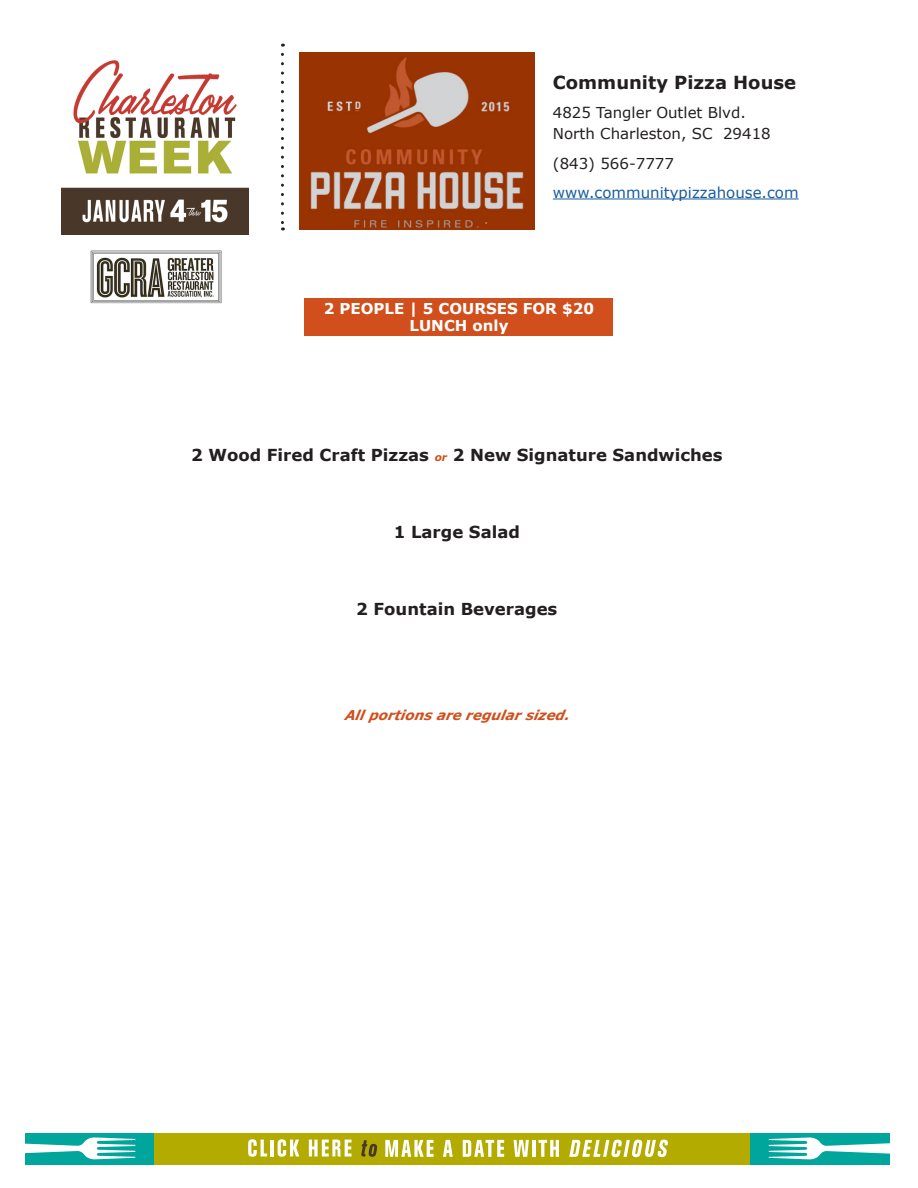
<style>
.page{position:relative;width:918px;height:1188px;background:#fff}
.page>*{position:absolute;margin:0;border:0;box-sizing:border-box;transform-origin:0 0}
.restaurant_name{font:700 18px "Verdana";color:#231f20}
.menu_item{font:700 16.5px "Verdana";color:#231f20}
.Address{font:15px "Verdana";color:#231f20}
.description{font:700 15px "Verdana";color:#fff}
.phone_url{font:15px "Verdana";color:#175d9e}
.phone_url-2{font:15px "Verdana";color:#231f20}
.description-2{font:italic 700 13.5px "Verdana";color:#d14f1c}
.s1{font-style:italic;font-size:10.5px;color:#d14f1c}
</style>
<div class="page">
<hr style="left:553px;top:199px;width:246px;height:1px;background:#175d9e">
<img style="left:299px;top:53px;width:236px;height:176px">
<svg style="left:281px;top:54px;width:3px;height:176px"></svg>
<div style="left:305px;top:298px;width:308px;height:38px;background:#d14f1c"></div>
<div style="left:26px;top:1133px;width:864px;height:31px;background:#00a69c"></div>
<svg style="left:25px;top:1137px;width:110px;height:23px"></svg>
<svg style="left:769px;top:1137px;width:121px;height:23px"></svg>
<div style="left:154px;top:1133px;width:596px;height:31px;background:#b3ab00"></div>
<svg style="left:385px;top:1140px;width:49px;height:17px"></svg>
<svg style="left:443px;top:1140px;width:10px;height:17px"></svg>
<svg style="left:463px;top:1140px;width:41px;height:17px"></svg>
<svg style="left:514px;top:1140px;width:15px;height:17px"></svg>
<hr style="left:532px;top:1140px;width:3px;height:17px;background:#fff">
<svg style="left:539px;top:1140px;width:20px;height:17px"></svg>
<svg style="left:569px;top:1140px;width:99px;height:17px"></svg>
<svg style="left:248px;top:1139px;width:19px;height:18px"></svg>
<hr style="left:270px;top:1140px;width:4px;height:16px;background:#fff">
<svg style="left:278px;top:1139px;width:21px;height:18px"></svg>
<svg style="left:309px;top:1140px;width:43px;height:16px"></svg>
<svg style="left:361px;top:1140px;width:16px;height:17px"></svg>
<img style="left:90px;top:250px;width:132px;height:54px">
<img style="left:62px;top:60px;width:187px;height:175px">
<p class="restaurant_name" style="left:553px;top:71px;width:245px">Community Pizza House</p>
<p class="Address" style="left:553px;top:103px;width:195px">4825 Tangler Outlet Blvd.</p>
<p class="Address" style="left:553px;top:124px;width:219px">North Charleston, SC 29418</p>
<p class="phone_url-2" style="left:553px;top:154px;width:123px">(843) 566-7777</p>
<p class="phone_url" style="left:553px;top:183px;width:247px">www.communitypizzahouse.com</p>
<p class="description" style="left:324px;top:299px;width:272px">2 PEOPLE | 5 COURSES FOR $20</p>
<p class="description" style="left:410px;top:316px;width:100px">LUNCH only</p>
<p class="menu_item" style="left:191px;top:444px;width:533px">2 Wood Fired Craft Pizzas <span class="s1">or</span> 2 New Signature Sandwiches</p>
<p class="menu_item" style="left:394px;top:521px;width:128px">1 Large Salad</p>
<p class="menu_item" style="left:356px;top:599px;width:203px">2 Fountain Beverages</p>
<p class="description-2" style="left:344px;top:706px;width:230px">A ll p ortions are regular sized.</p>
</div>
